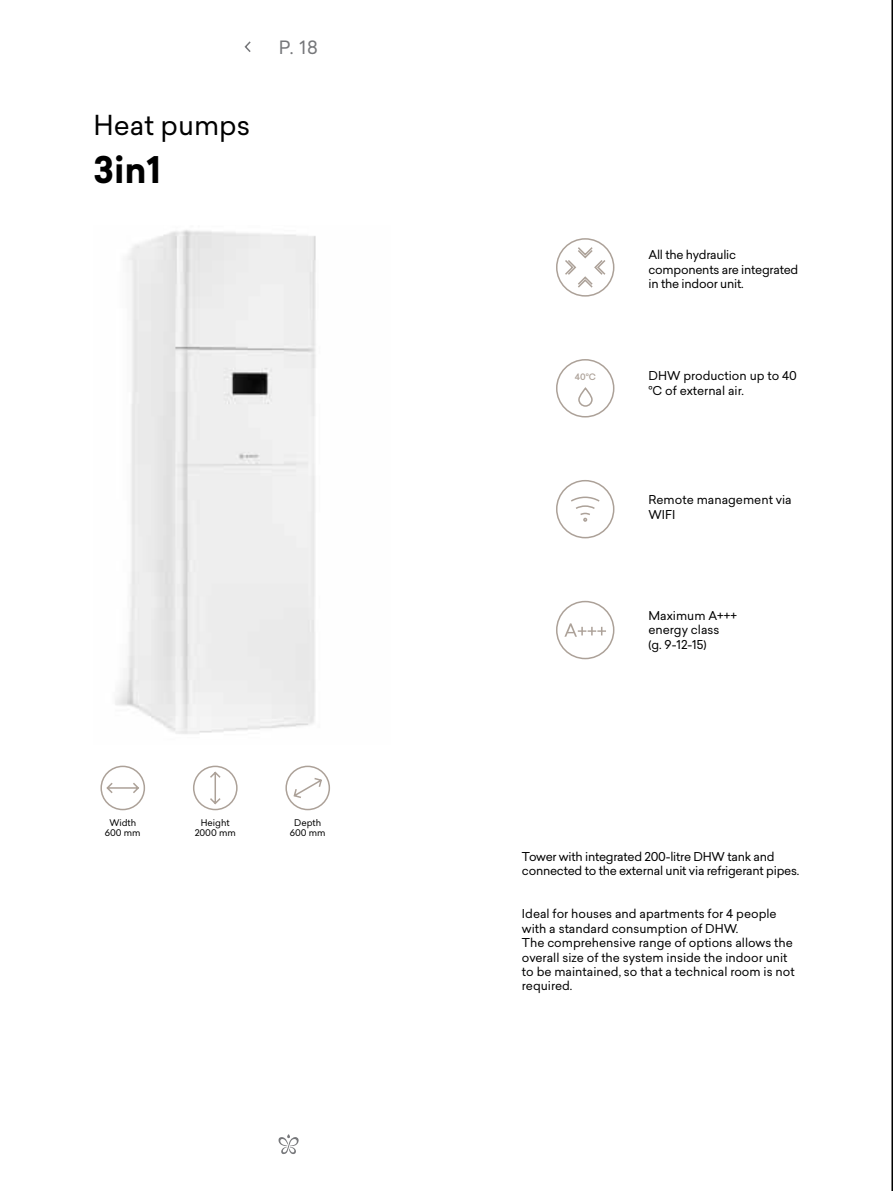
<style>
.page{position:relative;width:893px;height:1191px;background:#fff}
.page>*{position:absolute;margin:0;border:0;box-sizing:border-box;transform-origin:0 0}
.t1{font:700 36px "Sailec";color:#000}
.t2{font:27px "Sailec";color:#000}
.t3{font:18px "Sailec";color:#76777a}
.t4{font:12px/14.4px "Sailec";color:#000}
.t5{font:12px/14.4px "Sailec";letter-spacing:-.02em;color:#000}
.t6{font:9px/10.8px "Sailec";color:#000;text-align:center}
.t7{font:500 8.7px "Sailec";color:#aca198}
</style>
<div class="page">
<svg style="left:278px;top:1134px;width:21px;height:20px"></svg>
<svg style="left:244px;top:41px;width:7px;height:11px"></svg>
<hr style="left:891px;top:0;width:2px;height:1191px;background:#000">
<img style="left:115px;top:230px;width:201px;height:504px">
<svg style="left:556px;top:359px;width:59px;height:59px"></svg>
<svg style="left:193px;top:765px;width:45px;height:46px"></svg>
<svg style="left:100px;top:765px;width:45px;height:46px"></svg>
<svg style="left:285px;top:765px;width:45px;height:46px"></svg>
<svg style="left:556px;top:480px;width:59px;height:59px"></svg>
<div style="left:556px;top:601px;width:58px;height:58px;border:2px solid #aca198;border-radius:50%"></div>
<svg style="left:565px;top:623px;width:41px;height:13px"></svg>
<svg style="left:556px;top:238px;width:59px;height:59px"></svg>
<h2 class="t2" style="left:94px;top:106px;width:158px">Heat pumps</h2>
<h1 class="t1" style="left:94px;top:144px;width:69px">3in1</h1>
<h3 class="t3" style="left:279px;top:34px;width:41px">P. 18</h3>
<p class="t6" style="left:105px;top:816px;width:37px">Width<br>600 mm</p>
<p class="t6" style="left:290px;top:816px;width:37px">Depth<br>600 mm</p>
<p class="t6" style="left:195px;top:816px;width:43px">Height<br>2000 mm</p>
<p class="t7" style="left:575px;top:370px;width:23px">40°C</p>
<p class="t5" style="left:648px;top:247px;width:151px">All the hydraulic components are integrated in the indoor unit.</p>
<p class="t4" style="left:648px;top:368px;width:150px">DHW production up to 40 °C of external air.</p>
<p class="t4" style="left:648px;top:492px;width:145px">Remote management via<br>WIFI</p>
<p class="t4" style="left:648px;top:608px;width:90px">Maximum A+++ energy class<br>(g. 9-12-15)</p>
<p class="t5" style="left:522px;top:849px;width:279px">Tower with integrated 200-litre DHW tank and connected to the external unit via refrigerant pipes.</p>
<p class="t4" style="left:522px;top:906px;width:274px">Ideal for houses and apartments for 4 people with a standard consumption of DHW.<br>The comprehensive range of options allows the overall size of the system inside the indoor unit to be maintained, so that a technical room is not required.</p>
</div>
